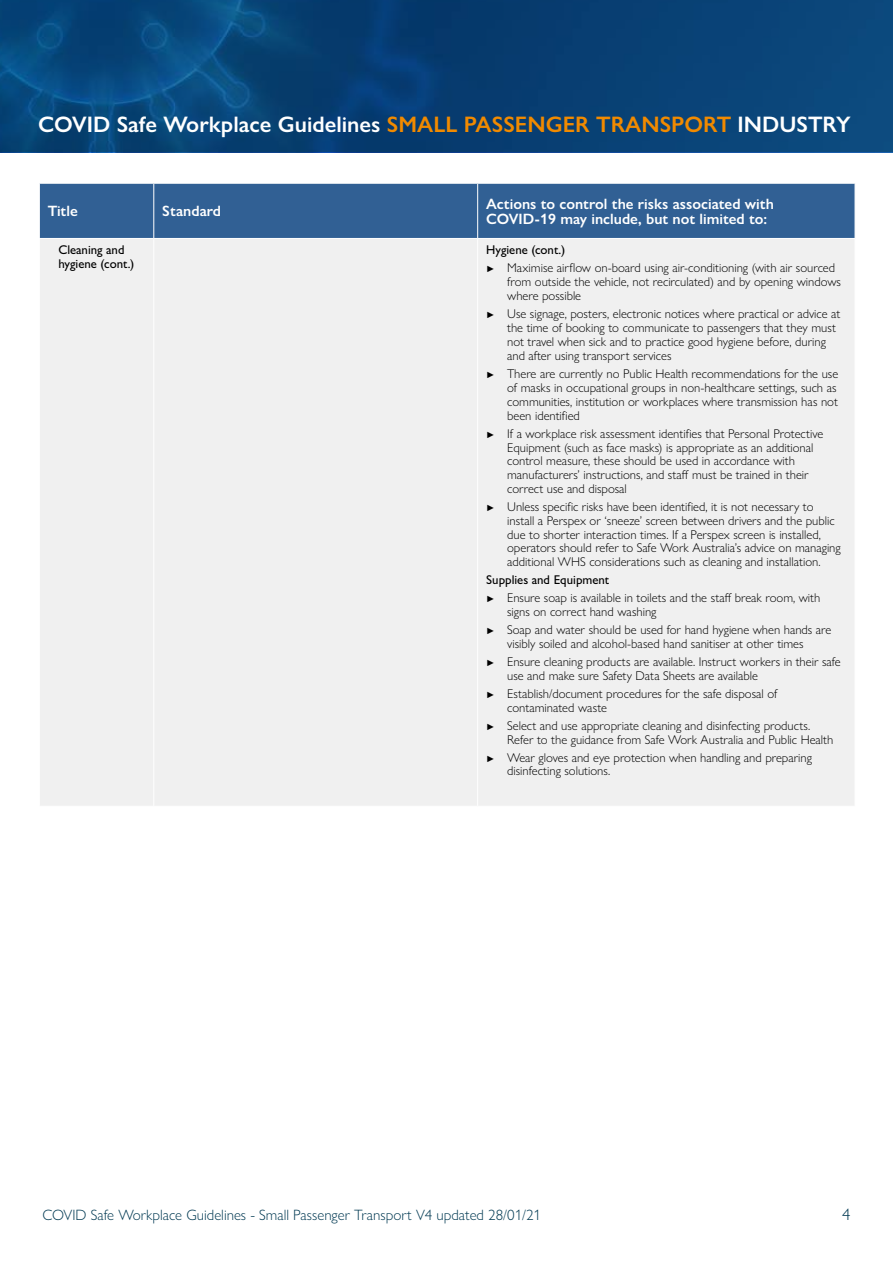
<style>
.page{position:relative;width:893px;height:1263px;background:#fff}
.page>*{position:absolute;margin:0;border:0;box-sizing:border-box;transform-origin:0 0}
.t1{font:600 22.5px "Gill Sans Nova";color:#fff}
.t2{font:300 16.5px "Gill Sans Nova";color:#003952}
.t3{font:600 15px/15px "Gill Sans Nova";color:#fff}
.t4{font:300 15px "Gill Sans Nova";color:#003952}
.t5{font:300 12.75px/13.8px "Gill Sans Nova";color:#000}
.t6{font:500 12.75px/14.2px "Gill Sans Nova";color:#000}
.s1{color:#f18a00}
.s2{font-weight:500}
.s3{font-weight:500;font-size:9px}
</style>
<div class="page">
<svg style="left:0;top:0;width:893px;height:151px;background:#074276"></svg>
<div style="left:40px;top:184px;width:815px;height:54px;background:#316094"></div>
<div style="left:40px;top:239px;width:814px;height:567px;background:#f0f0f0"></div>
<hr style="left:153px;top:239px;width:1px;height:567px;background:#fff">
<hr style="left:477px;top:239px;width:1px;height:567px;background:#fff">
<hr style="left:153px;top:184px;width:1px;height:54px;background:#fff">
<hr style="left:477px;top:184px;width:1px;height:54px;background:#fff">
<h1 class="t1" style="left:38px;top:111px;width:814px">COVID Safe Workplace Guidelines <span class="s1">SMALL PASSENGER TRANSPORT</span> INDUSTRY</h1>
<p class="t3" style="left:48px;top:204px;width:32px">Title</p>
<p class="t3" style="left:162px;top:204px;width:60px">Standard</p>
<p class="t3" style="left:486px;top:196px;width:289px">Actions to control the risks associated with<br>COVID-19 may include, but not limited to:</p>
<p class="t6" style="left:58px;top:243px;width:77px">Cleaning and hygiene (cont.)</p>
<p class="t5" style="left:486px;top:241px;width:350px;line-height:18.1px"><span class="s2">Hygiene (cont.)<br></span><span class="s3">►</span> Maximise airflow on-board using air-conditioning (with air sourced</p>
<p class="t5" style="left:507px;top:275px;width:335px">from outside the vehicle, not recirculated) and by opening windows where possible</p>
<p class="t5" style="left:507px;top:307px;width:335px;text-indent:-21px"><span class="s3">►</span> Use signage, posters, electronic notices where practical or advice at the time of booking to communicate to passengers that they must not travel when sick and to practice good hygiene before, during and after using transport services</p>
<p class="t5" style="left:507px;top:367px;width:333px;text-indent:-21px"><span class="s3">►</span> There are currently no Public Health recommendations for the use of masks in occupational groups in non-healthcare settings, such as communities, institution or workplaces where transmission has not been identified</p>
<p class="t5" style="left:507px;top:426px;width:318px;text-indent:-21px"><span class="s3">►</span> If a workplace risk assessment identifies that Personal Protective Equipment (such as face masks) is appropriate as an additional control measure, these should be used in accordance with manufacturers’ instructions, and staff must be trained in their correct use and disposal</p>
<p class="t5" style="left:507px;top:500px;width:335px;text-indent:-21px"><span class="s3">►</span> Unless specific risks have been identified, it is not necessary to install a Perspex or ‘sneeze’ screen between drivers and the public due to shorter interaction times. If a Perspex screen is installed, operators should refer to Safe Work Australia’s advice on managing additional WHS considerations such as cleaning and installation.</p>
<p class="t5" style="left:486px;top:571px;width:336px;line-height:18px"><span class="s2">Supplies and Equipment<br></span><span class="s3">►</span> Ensure soap is available in toilets and the staff break room, with</p>
<p class="t5" style="left:486px;top:603px;width:347px;line-height:18px;text-indent:21px">signs on correct hand washing<br><span class="s3">►</span> Soap and water should be used for hand hygiene when hands are</p>
<p class="t5" style="left:486px;top:634px;width:356px;line-height:18px;text-indent:21px">visibly soiled and alcohol-based hand sanitiser at other times<br><span class="s3">►</span> Ensure cleaning products are available. Instruct workers in their safe</p>
<p class="t5" style="left:486px;top:666px;width:293px;line-height:18px;text-align:center">use and make sure Safety Data Sheets are available<br><span class="s3">►</span> Establish/document procedures for the safe disposal of</p>
<p class="t5" style="left:486px;top:698px;width:325px;line-height:18px;text-indent:21px">contaminated waste<br><span class="s3">►</span> Select and use appropriate cleaning and disinfecting products.</p>
<p class="t5" style="left:486px;top:730px;width:349px;line-height:18px;text-indent:21px">Refer to the guidance from Safe Work Australia and Public Health <span class="s3">►</span> Wear gloves and eye protection when handling and preparing</p>
<p class="t5" style="left:507px;top:764px;width:105px">disinfecting solutions.</p>
<p class="t4" style="left:43px;top:1206px;width:500px">COVID Safe Workplace Guidelines - Small Passenger Transport V4 updated 28/01/21</p>
<p class="t2" style="left:842px;top:1204px;width:10px">4</p>
</div>
